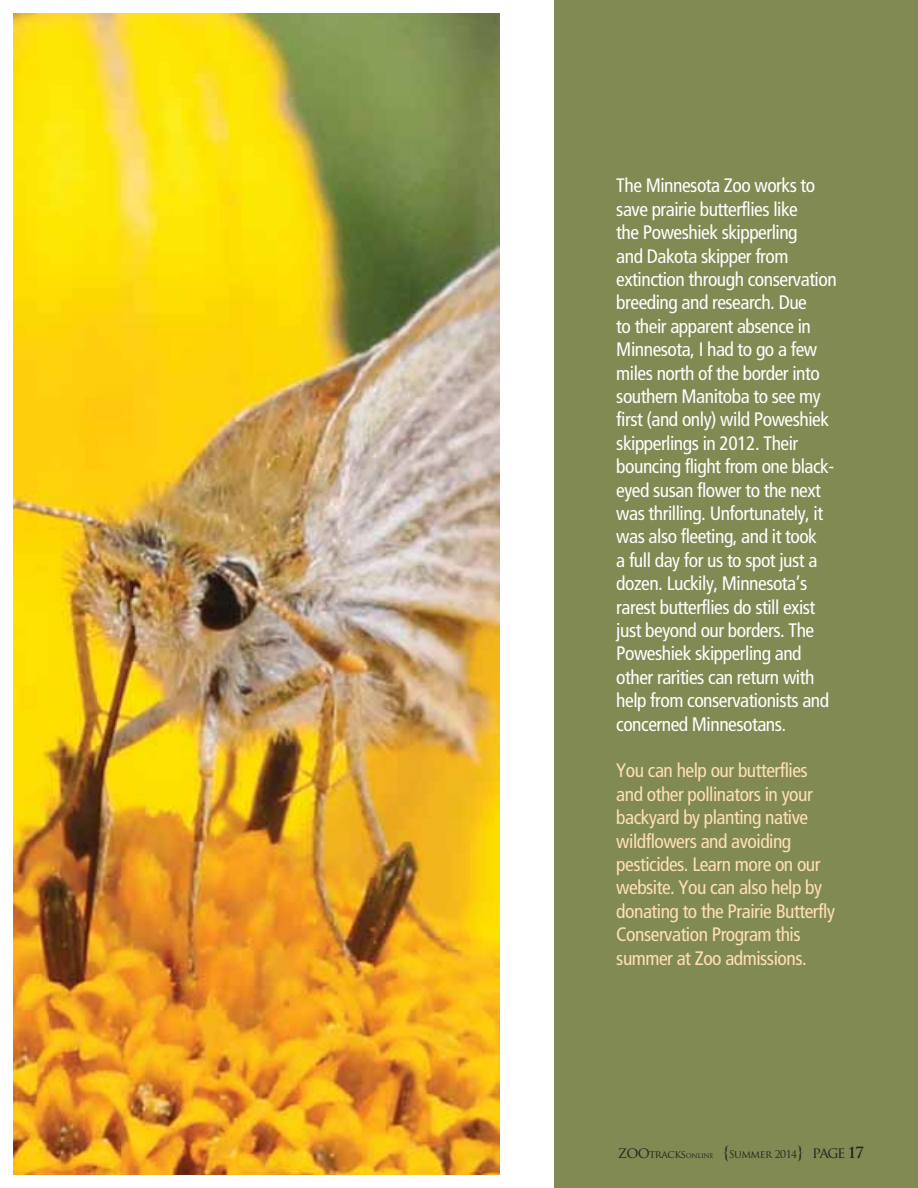
<style>
.page{position:relative;width:918px;height:1188px;background:#818a53}
.page>*{position:absolute;margin:0;border:0;box-sizing:border-box;transform-origin:0 0}
.t1{font:condensed 19.5px/23.4px "Frutiger";letter-spacing:-.025em;color:#fff}
.t2{font:condensed 19.5px/23.4px "Frutiger";letter-spacing:-.025em;color:#ffe0b3}
.t3{font:10.5px "Trajan Pro";letter-spacing:-.05em;color:#231f20}
.s1{font-size:15px}
.s2{font-size:7.5px}
.s3{font-size:18px}
.s4{font-weight:700;font-size:15px}
</style>
<div class="page">
<div style="left:0;top:0;width:553px;height:1188px;background:#fff"></div>
<img style="left:13px;top:13px;width:486px;height:1161px">
<p class="t1" style="left:616px;top:175px;width:222px">The Minnesota Zoo works to save prairie butterflies like<br>the Poweshiek skipperling<br>and Dakota skipper from extinction through conservation breeding and research. Due<br>to their apparent absence in<br>Minnesota, I had to go a few miles north of the border into southern Manitoba to see my first (and only) wild Poweshiek skipperlings in 2012. Their bouncing flight from one black&shy;eyed susan flower to the next was thrilling. Unfortunately, it was also fleeting, and it took<br>a full day for us to spot just a dozen. Luckily, Minnesota’s rarest butterflies do still exist just beyond our borders. The<br>Poweshiek skipperling and other rarities can return with help from conservationists and concerned Minnesotans.</p>
<p class="t2" style="left:616px;top:760px;width:220px">You can help our butterflies and other pollinators in your backyard by planting native wildflowers and avoiding pesticides. Learn more on our website. You can also help by donating to the Prairie Butterfly<br>Conservation Program this summer at Zoo admissions.</p>
<p class="t3" style="left:618px;top:1148px;width:97px"><span class="s1">ZOO</span>TRACKS<span class="s2">ONLINE</span></p>
<p class="t3" style="left:723px;top:1148px;width:142px"><span class="s3">{</span>SUMMER 2014<span class="s3">}</span> <span class="s1">PAGE</span> <span class="s4">17</span></p>
</div>
